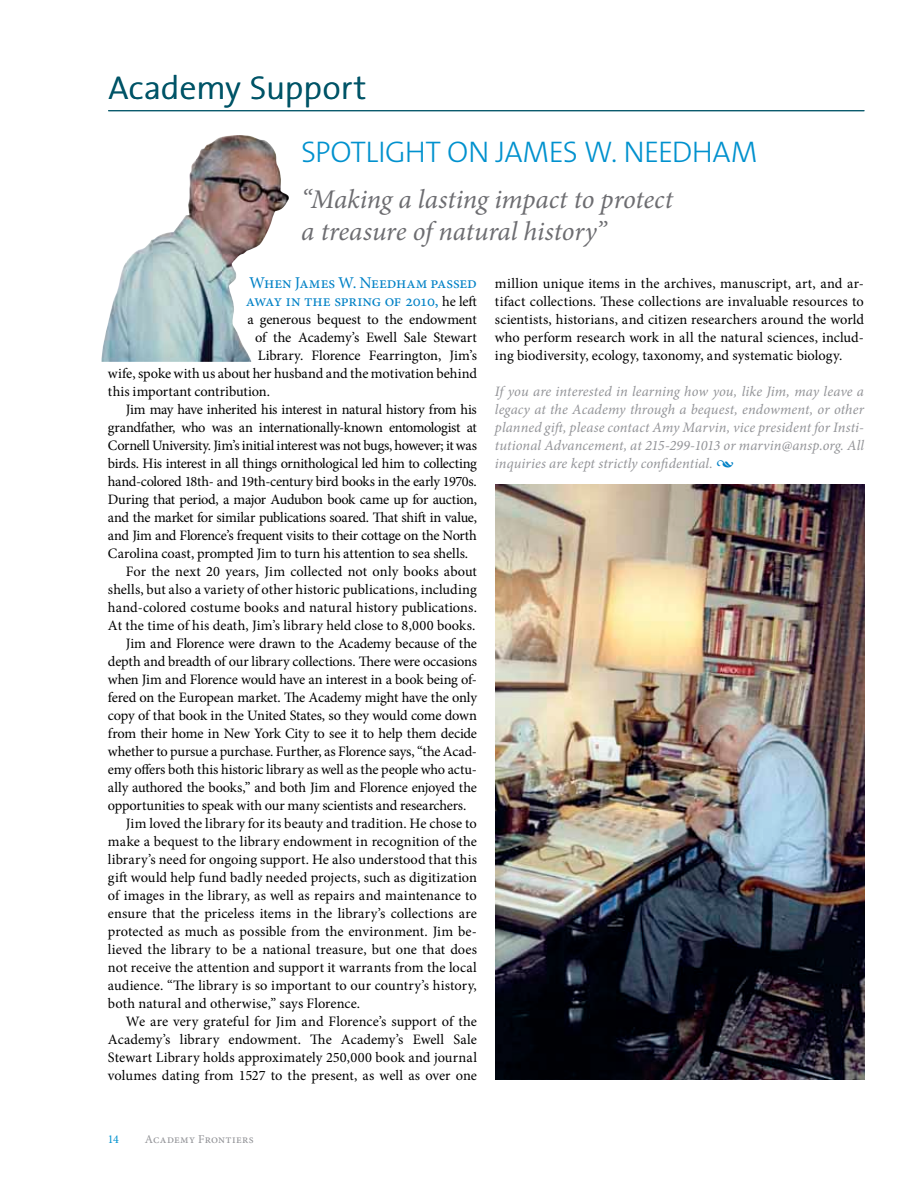
<style>
.page{position:relative;width:918px;height:1188px;background:#fff}
.page>*{position:absolute;margin:0;border:0;box-sizing:border-box;transform-origin:0 0}
.t1{font:300 33px "The Sans";letter-spacing:.005em;color:#005467}
.t2{font:30px "The Sans Light Caps";letter-spacing:-.035em;color:#0091ce}
.t3{font:italic 27px/32.4px "Minion Pro";letter-spacing:-.005em;color:#6d6d71}
.t4{font:16.5px/18px "Minion Pro";letter-spacing:-.01em;color:#0081c6}
.t5{font:14.4px/18px "Minion Pro";letter-spacing:-.01em;color:#000;text-align:justify}
.t6{font:italic 14.4px/18px "Minion Pro";letter-spacing:.005em;color:#939498;text-align:justify}
.t7{font:14.4px "Minion Pro";letter-spacing:.01em;color:#000}
.t8{font:14.4px "Minion Pro";letter-spacing:-.03em;color:#000}
.t9{font:12px "Minion Pro";letter-spacing:.025em;color:#939498}
.t10{font:12px "Minion Pro";color:#0091ce}
.s1{font-size:14.4px;color:#000}
.s2{font-style:normal;font-size:16.5px;color:#0081c6}
</style>
<div class="page">
<hr style="left:108px;top:110px;width:756px;height:1px;background:#005467">
<hr style="left:109px;top:110px;width:756px;height:1px;background:#005467">
<img style="left:496px;top:485px;width:369px;height:595px">
<img style="left:102px;top:135px;width:187px;height:227px">
<h1 class="t1" style="left:109px;top:61px;width:260px">Academy Support</h1>
<h2 class="t2" style="left:301px;top:127px;width:454px">SPOTLIGHT ON JAMES W. NEEDHAM</h2>
<h3 class="t3" style="left:301px;top:183px;width:373px">“Making a lasting impact to protect a treasure of natural history”</h3>
<p class="t4" style="left:246px;top:274px;width:232px">When James W. Needham passed away in the spring of 2010, <span class="s1">he left</span></p>
<p class="t5" style="left:248px;top:310px;width:231px">a generous bequest to the endowment</p>
<p class="t5" style="left:255px;top:328px;width:224px">of the Academy’s Ewell Sale Stewart</p>
<p class="t5" style="left:258px;top:346px;width:220px">Library. Florence Fearrington, Jim’s</p>
<p class="t5" style="left:108px;top:364px;width:371px">wife, spoke with us about her husband and the motivation behind</p>
<p class="t5" style="left:108px;top:382px;width:164px">this important contribution.</p>
<p class="t5" style="left:126px;top:400px;width:352px">Jim may have inherited his interest in natural history from his</p>
<p class="t5" style="left:108px;top:418px;width:370px">grandfather, who was an internationally-known entomologist at</p>
<p class="t5" style="left:108px;top:436px;width:370px">Cornell University. Jim’s initial interest was not bugs, however; it was</p>
<p class="t5" style="left:108px;top:454px;width:370px">birds. His interest in all things ornithological led him to collecting</p>
<p class="t8" style="left:108px;top:472px;width:370px">hand-colored 18th- and 19th-century bird books in the early 1970s.</p>
<p class="t5" style="left:108px;top:490px;width:370px">During that period, a major Audubon book came up for auction,</p>
<p class="t5" style="left:108px;top:508px;width:371px">and the market for similar publications soared. That shift in value,</p>
<p class="t5" style="left:108px;top:526px;width:370px">and Jim and Florence’s frequent visits to their cottage on the North</p>
<p class="t5" style="left:108px;top:544px;width:362px">Carolina coast, prompted Jim to turn his attention to sea shells.</p>
<p class="t7" style="left:126px;top:562px;width:352px">For the next 20 years, Jim collected not only books about</p>
<p class="t5" style="left:108px;top:580px;width:370px">shells, but also a variety of other historic publications, including</p>
<p class="t5" style="left:108px;top:598px;width:370px">hand-colored costume books and natural history publications.</p>
<p class="t7" style="left:108px;top:616px;width:369px">At the time of his death, Jim’s library held close to 8,000 books.</p>
<p class="t5" style="left:126px;top:634px;width:352px">Jim and Florence were drawn to the Academy because of the</p>
<p class="t5" style="left:108px;top:652px;width:371px">depth and breadth of our library collections. There were occasions</p>
<p class="t5" style="left:108px;top:670px;width:370px">when Jim and Florence would have an interest in a book being of-</p>
<p class="t5" style="left:108px;top:688px;width:371px">fered on the European market. The Academy might have the only</p>
<p class="t5" style="left:108px;top:706px;width:371px">copy of that book in the United States, so they would come down</p>
<p class="t5" style="left:108px;top:724px;width:370px">from their home in New York City to see it to help them decide</p>
<p class="t5" style="left:108px;top:742px;width:370px">whether to pursue a purchase. Further, as Florence says, “the Acad-</p>
<p class="t5" style="left:108px;top:760px;width:370px">emy offers both this historic library as well as the people who actu-</p>
<p class="t5" style="left:108px;top:778px;width:370px">ally authored the books,” and both Jim and Florence enjoyed the</p>
<p class="t5" style="left:108px;top:796px;width:360px">opportunities to speak with our many scientists and researchers.</p>
<p class="t5" style="left:126px;top:814px;width:353px">Jim loved the library for its beauty and tradition. He chose to</p>
<p class="t5" style="left:108px;top:832px;width:370px">make a bequest to the library endowment in recognition of the</p>
<p class="t5" style="left:108px;top:850px;width:370px">library’s need for ongoing support. He also understood that this</p>
<p class="t5" style="left:108px;top:868px;width:370px">gift would help fund badly needed projects, such as digitization</p>
<p class="t5" style="left:108px;top:886px;width:370px">of images in the library, as well as repairs and maintenance to</p>
<p class="t5" style="left:108px;top:904px;width:370px">ensure that the priceless items in the library’s collections are</p>
<p class="t5" style="left:108px;top:922px;width:370px">protected as much as possible from the environment. Jim be-</p>
<p class="t5" style="left:108px;top:940px;width:370px">lieved the library to be a national treasure, but one that does</p>
<p class="t5" style="left:108px;top:958px;width:370px">not receive the attention and support it warrants from the local</p>
<p class="t5" style="left:108px;top:976px;width:370px">audience. “The library is so important to our country’s history,</p>
<p class="t5" style="left:108px;top:994px;width:254px">both natural and otherwise,” says Florence.</p>
<p class="t5" style="left:126px;top:1012px;width:353px">We are very grateful for Jim and Florence’s support of the</p>
<p class="t5" style="left:108px;top:1030px;width:370px">Academy’s library endowment. The Academy’s Ewell Sale</p>
<p class="t7" style="left:108px;top:1048px;width:370px">Stewart Library holds approximately 250,000 book and journal</p>
<p class="t5" style="left:108px;top:1066px;width:370px">volumes dating from 1527 to the present, as well as over one</p>
<p class="t5" style="left:495px;top:274px;width:370px">million unique items in the archives, manuscript, art, and ar&shy;tifact collections. These collections are invaluable resources to scientists, historians, and citizen researchers around the world who perform research work in all the natural sciences, includ&shy;ing biodiversity, ecology, taxonomy, and systematic biology.</p>
<p class="t6" style="left:495px;top:382px;width:371px">If you are interested in learning how you, like Jim, may leave a legacy at the Academy through a bequest, endowment, or other planned gift, please contact Amy Marvin, vice president for Insti&shy;tutional Advancement, at 215-299-1013 or marvin@ansp.org. All inquiries are kept strictly confidential. <span class="s2">•</span></p>
<p class="t10" style="left:108px;top:1131px;width:13px">14</p>
<p class="t9" style="left:145px;top:1131px;width:110px">Academy Frontiers</p>
</div>
